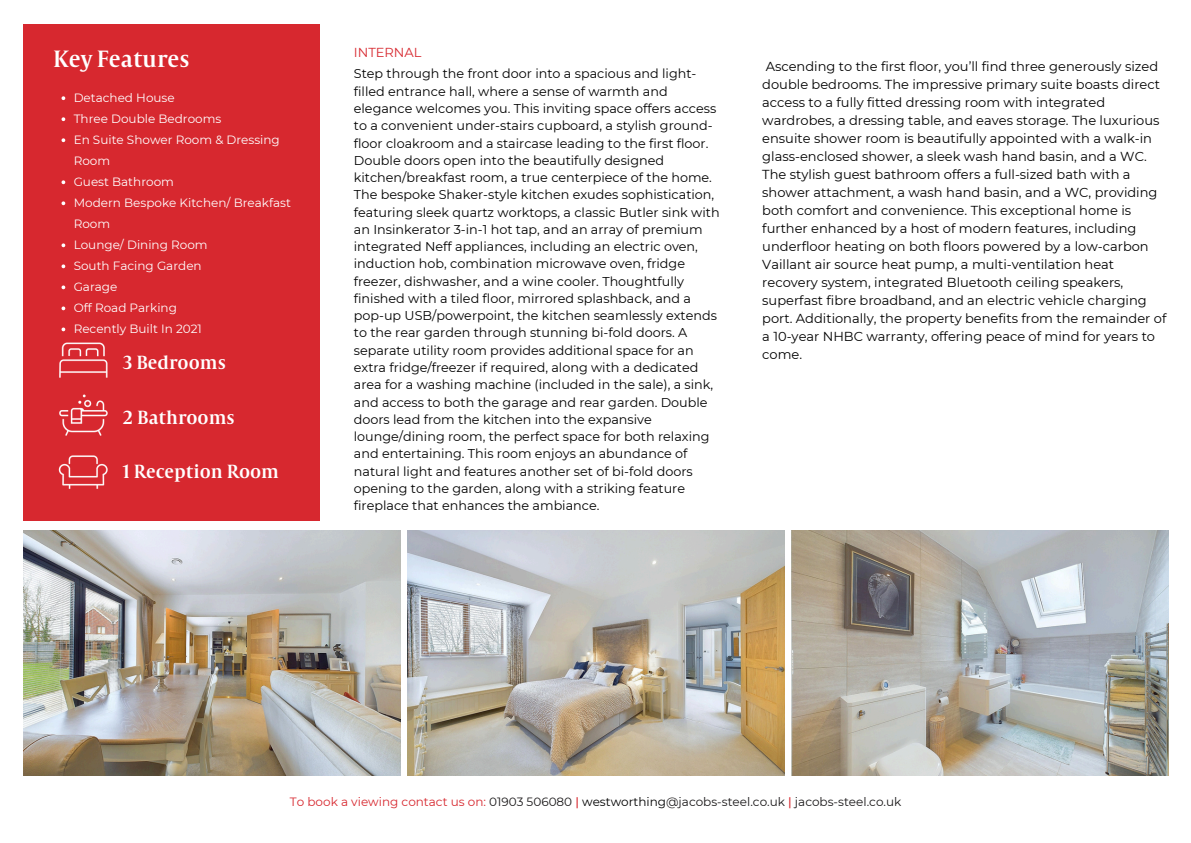
<style>
.page{position:relative;width:1191px;height:843px;background:#fff}
.page>*{position:absolute;margin:0;border:0;box-sizing:border-box;transform-origin:0 0}
.t1{font:26px "Capitolium Road";color:#fff}
.t2{font:21px "Capitolium Road";color:#fff}
.t3{font:13px/18px "Montserrat";color:#000}
.t4{font:13px "Montserrat";color:#d7282f}
.t5{font:12.8px/17.2px "Montserrat";color:#000}
.t6{font:12px/21px "Montserrat";color:#fff}
.t7{font:12px "Montserrat";color:#191718}
.s1{color:#d7282f}
.s2{font-weight:500;color:#d7282f}
.s3{color:#000}
</style>
<div class="page">
<img style="left:23px;top:530px;width:377px;height:245px">
<img style="left:407px;top:530px;width:377px;height:245px">
<img style="left:791px;top:530px;width:377px;height:245px">
<div style="left:23px;top:25px;width:297px;height:496px;background:#d7282f"></div>
<img style="left:58px;top:455px;width:50px;height:34px">
<img style="left:59px;top:394px;width:49px;height:42px">
<img style="left:59px;top:342px;width:49px;height:36px">
<svg style="left:61px;top:96px;width:4px;height:4px"></svg>
<svg style="left:61px;top:117px;width:4px;height:4px"></svg>
<svg style="left:61px;top:138px;width:4px;height:4px"></svg>
<svg style="left:61px;top:180px;width:4px;height:4px"></svg>
<svg style="left:61px;top:201px;width:4px;height:4px"></svg>
<svg style="left:61px;top:243px;width:4px;height:4px"></svg>
<svg style="left:61px;top:264px;width:4px;height:4px"></svg>
<svg style="left:61px;top:285px;width:4px;height:4px"></svg>
<svg style="left:61px;top:306px;width:4px;height:4px"></svg>
<svg style="left:61px;top:327px;width:4px;height:4px"></svg>
<p class="t1" style="left:53px;top:50px;width:138px">Key Features</p>
<p class="t6" style="left:74px;top:87px;width:102px">Detached House</p>
<p class="t6" style="left:74px;top:108px;width:149px">Three Double Bedrooms</p>
<p class="t6" style="left:74px;top:129px;width:208px">En Suite Shower Room &amp; Dressing<br>Room</p>
<h3 class="t6" style="left:74px;top:171px;width:102px">Guest Bathroom</h3>
<p class="t6" style="left:74px;top:192px;width:219px">Modern Bespoke Kitchen/ Breakfast<br>Room</p>
<p class="t6" style="left:74px;top:234px;width:135px">Lounge/ Dining Room</p>
<p class="t6" style="left:74px;top:255px;width:129px">South Facing Garden</p>
<p class="t6" style="left:74px;top:276px;width:45px">Garage</p>
<p class="t6" style="left:74px;top:297px;width:105px">Off Road Parking</p>
<p class="t6" style="left:74px;top:318px;width:130px">Recently Built In 2021</p>
<p class="t2" style="left:123px;top:355px;width:104px">3 Bedrooms</p>
<p class="t2" style="left:123px;top:410px;width:113px">2 Bathrooms</p>
<p class="t2" style="left:123px;top:464px;width:158px">1 Reception Room</p>
<p class="t4" style="left:354px;top:45px;width:69px">INTERNAL</p>
<h2 class="t5" style="left:354px;top:65px;width:367px">Step through the front door into a spacious and light&shy;filled entrance hall, where a sense of warmth and elegance welcomes you. This inviting space offers access to a convenient under-stairs cupboard, a stylish ground&shy;floor cloakroom and a staircase leading to the first floor.<br>Double doors open into the beautifully designed kitchen/breakfast room, a true centerpiece of the home.<br>The bespoke Shaker-style kitchen exudes sophistication, featuring sleek quartz worktops, a classic Butler sink with an Insinkerator 3-in-1 hot tap, and an array of premium integrated Neff appliances, including an electric oven, induction hob, combination microwave oven, fridge freezer, dishwasher, and a wine cooler. Thoughtfully finished with a tiled floor, mirrored splashback, and a pop-up USB/powerpoint, the kitchen seamlessly extends to the rear garden through stunning bi-fold doors. A separate utility room provides additional space for an extra fridge/freezer if required, along with a dedicated area for a washing machine (included in the sale), a sink, and access to both the garage and rear garden. Double doors lead from the kitchen into the expansive lounge/dining room, the perfect space for both relaxing and entertaining. This room enjoys an abundance of natural light and features another set of bi-fold doors opening to the garden, along with a striking feature fireplace that enhances the ambiance.</h2>
<p class="t3" style="left:762px;top:57px;width:405px">Ascending to the first floor, you’ll find three generously sized double bedrooms. The impressive primary suite boasts direct access to a fully fitted dressing room with integrated wardrobes, a dressing table, and eaves storage. The luxurious ensuite shower room is beautifully appointed with a walk-in glass-enclosed shower, a sleek wash hand basin, and a WC.<br>The stylish guest bathroom offers a full-sized bath with a shower attachment, a wash hand basin, and a WC, providing both comfort and convenience. This exceptional home is further enhanced by a host of modern features, including underfloor heating on both floors powered by a low-carbon Vaillant air source heat pump, a multi-ventilation heat recovery system, integrated Bluetooth ceiling speakers, superfast fibre broadband, and an electric vehicle charging port. Additionally, the property benefits from the remainder of a 10-year NHBC warranty, offering peace of mind for years to come.</p>
<h1 class="t7" style="left:290px;top:794px;width:613px"><span class="s1">To book a viewing contact us on:</span> 01903 506080 <span class="s2">|</span> <span class="s3">westworthing</span>@jacobs-steel.co.uk <span class="s2">|</span> jacobs-steel.co.uk</h1>
</div>
